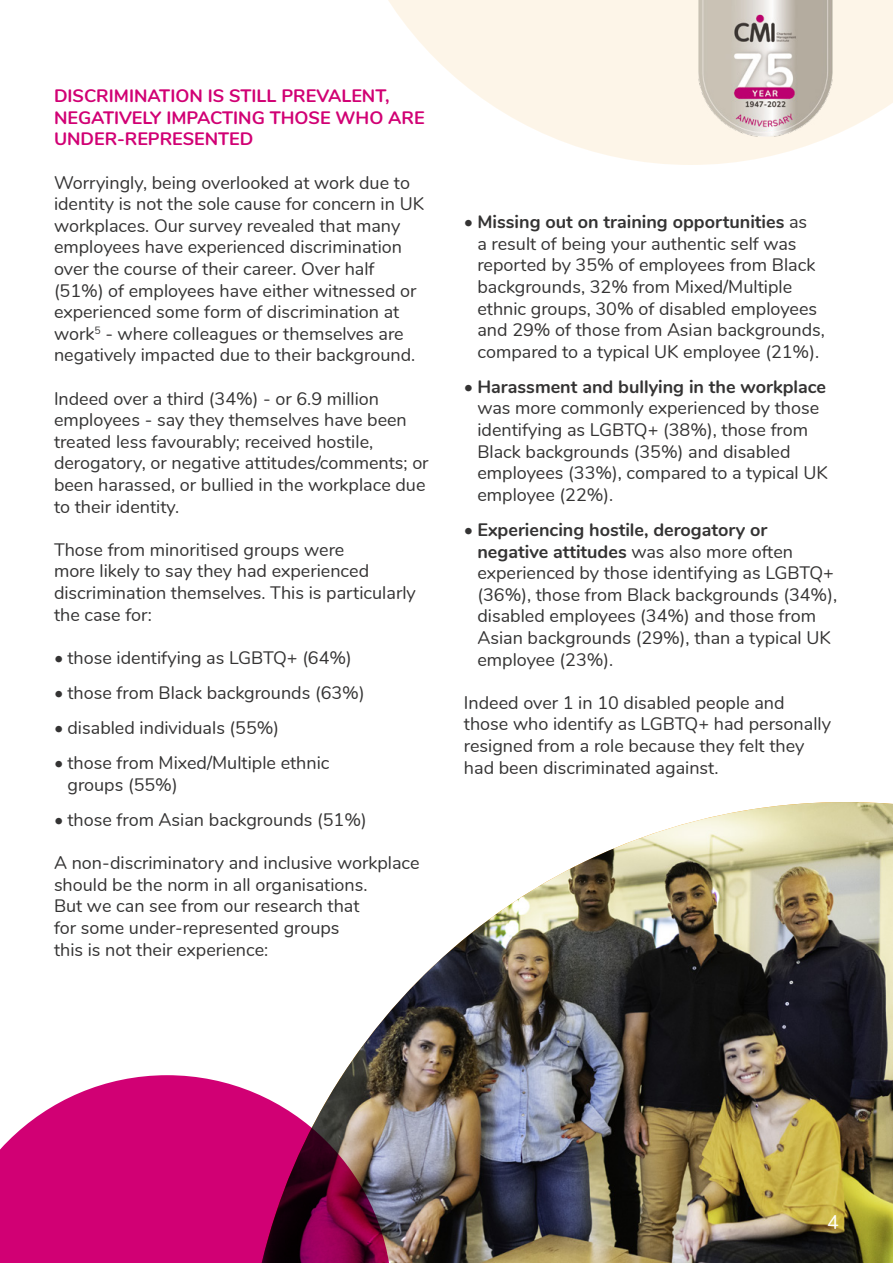
<style>
.page{position:relative;width:893px;height:1263px;background:#fff}
.page>*{position:absolute;margin:0;border:0;box-sizing:border-box;transform-origin:0 0}
.t1{font:19.5px "Nunito";color:#fff}
.t2{font:18px/21.6px "Nunito";color:#343333}
.t3{font:700 18px/21.6px "Nunito";color:#d10074}
.t4{font:700 18px "Nunito";color:#343333}
.s1{font-weight:700}
</style>
<div class="page">
<img style="left:342px;top:802px;width:551px;height:461px">
<svg style="left:388px;top:0;width:505px;height:165px;fill:#fdf5e8"></svg>
<svg style="left:0;top:1075px;width:392px;height:188px;background:#bb2476"></svg>
<img style="left:695px;top:0;width:140px;height:137px">
<p class="t3" style="left:54px;top:84px;width:372px">DISCRIMINATION IS STILL PREVALENT,<br>NEGATIVELY IMPACTING THOSE WHO ARE<br>UNDER-REPRESENTED</p>
<p class="t2" style="left:54px;top:171px;width:371px">Worryingly, being overlooked at work due to identity is not the sole cause for concern in UK workplaces. Our survey revealed that many employees have experienced discrimination over the course of their career. Over half (51%) of employees have either witnessed or experienced some form of discrimination at work<sup>5</sup> - where colleagues or themselves are negatively impacted due to their background.</p>
<p class="t2" style="left:54px;top:387px;width:376px">Indeed over a third (34%) - or 6.9 million employees - say they themselves have been treated less favourably; received hostile, derogatory, or negative attitudes/comments; or been harassed, or bullied in the workplace due to their identity.</p>
<p class="t2" style="left:54px;top:538px;width:363px">Those from minoritised groups were<br>more likely to say they had experienced discrimination themselves. This is particularly the case for:</p>
<p class="t2" style="left:54px;top:646px;width:299px">• those identifying as LGBTQ+ (64%)</p>
<p class="t2" style="left:54px;top:681px;width:312px">• those from Black backgrounds (63%)</p>
<p class="t2" style="left:54px;top:716px;width:227px">• disabled individuals (55%)</p>
<p class="t2" style="left:67px;top:751px;width:263px;text-indent:-14px">• those from Mixed/Multiple ethnic groups (55%)</p>
<p class="t2" style="left:54px;top:808px;width:314px">• those from Asian backgrounds (51%)</p>
<p class="t2" style="left:54px;top:851px;width:367px">A non-discriminatory and inclusive workplace should be the norm in all organisations.<br>But we can see from our research that<br>for some under-represented groups<br>this is not their experience:</p>
<p class="t2" style="left:477px;top:210px;width:349px;text-indent:-14px"><span class="s1">• Missing out on training opportunities</span> as<br>a result of being your authentic self was reported by 35% of employees from Black backgrounds, 32% from Mixed/Multiple ethnic groups, 30% of disabled employees and 29% of those from Asian backgrounds, compared to a typical UK employee (21%).</p>
<p class="t4" style="left:464px;top:373px;width:364px">• Harassment and bullying in the workplace</p>
<p class="t2" style="left:477px;top:396px;width:352px">was more commonly experienced by those identifying as LGBTQ+ (38%), those from Black backgrounds (35%) and disabled employees (33%), compared to a typical UK employee (22%).</p>
<p class="t2" style="left:477px;top:518px;width:361px;text-indent:-14px"><span class="s1">• Experiencing hostile, derogatory or negative attitudes</span> was also more often experienced by those identifying as LGBTQ+ (36%), those from Black backgrounds (34%), disabled employees (34%) and those from Asian backgrounds (29%), than a typical UK employee (23%).</p>
<p class="t2" style="left:464px;top:691px;width:368px">Indeed over 1 in 10 disabled people and those who identify as LGBTQ+ had personally resigned from a role because they felt they had been discriminated against.</p>
<p class="t1" style="left:827px;top:1207px;width:13px">4</p>
</div>
